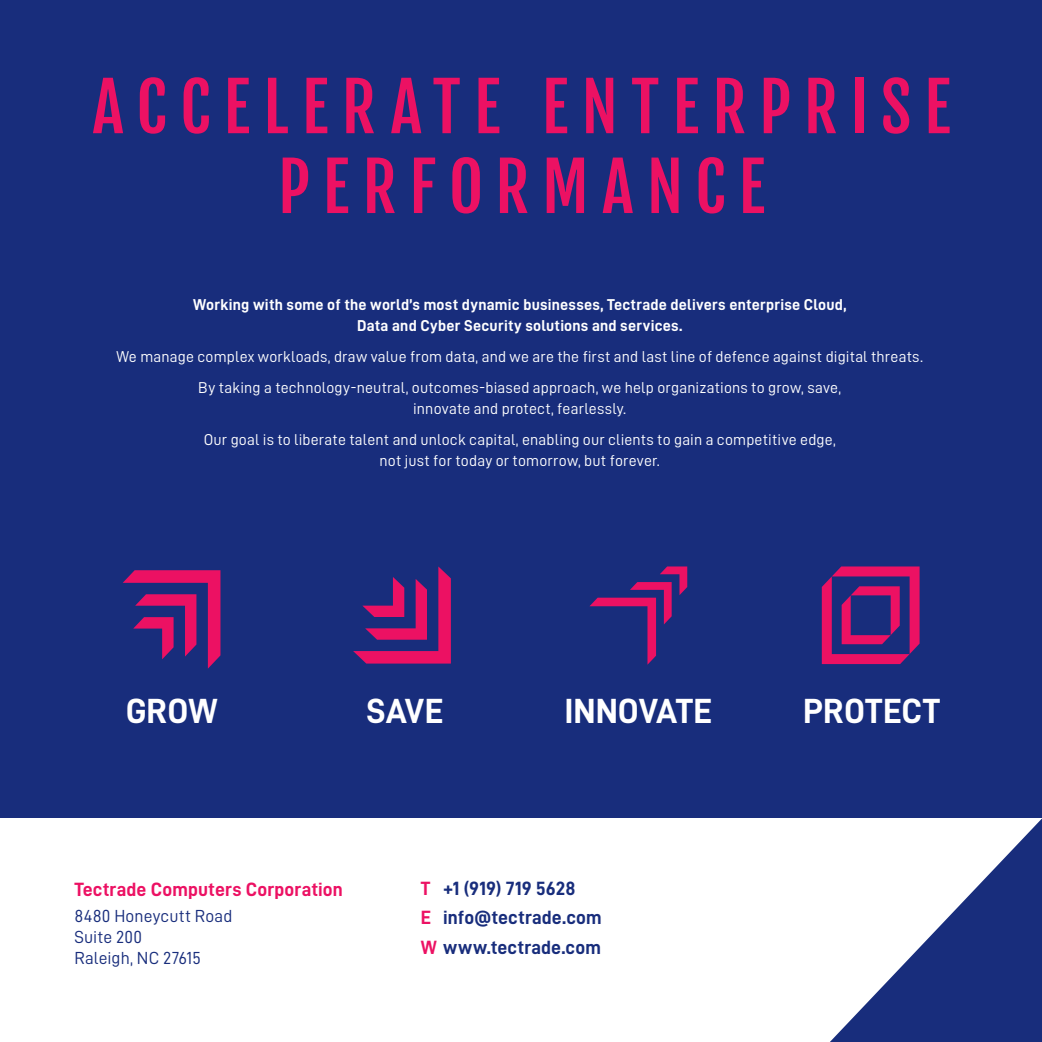
<style>
.page{position:relative;width:1042px;height:1042px;background:#182d7c}
.page>*{position:absolute;margin:0;border:0;box-sizing:border-box;transform-origin:0 0}
.Heading_rose{font:66.5px/79.8px "Fjalla One";letter-spacing:.195em;color:#ec1163;text-align:center}
.Subhead___white{font:35px "D DIN Bold";color:#fff}
.intro_text{font:19.25px "D DIN Bold";letter-spacing:.005em;color:#182d7c}
.intro_text-2{font:19.25px "D DIN Bold";letter-spacing:.005em;color:#ec1163}
.Body_copy___white{font:17.5px/21px "D DIN";letter-spacing:.01em;color:#182d7c}
.Body_copy___white-2{font:15.75px/21px "D DIN";letter-spacing:.01em;color:#fff;text-align:center}
.Body_copy___white-3{font:15.75px/21px "D DIN Bold";letter-spacing:.015em;color:#fff;text-align:center}
.s1{color:#ec1163}
</style>
<div class="page">
<div style="left:0;top:819px;width:1042px;height:223px;background:#fff"></div>
<svg style="left:830px;top:819px;width:212px;height:223px"></svg>
<svg style="left:123px;top:570px;width:97px;height:99px"></svg>
<svg style="left:353px;top:566px;width:98px;height:97px"></svg>
<svg style="left:589px;top:566px;width:98px;height:99px"></svg>
<svg style="left:822px;top:566px;width:97px;height:98px"></svg>
<p class="Heading_rose" style="left:92px;top:67px;width:860px">ACCELERATE ENTERPRISE<br>PERFORMANCE</p>
<p class="Body_copy___white-3" style="left:193px;top:294px;width:655px">Working with some of the world’s most dynamic businesses, Tectrade delivers enterprise Cloud,<br>Data and Cyber Security solutions and services.</p>
<p class="Body_copy___white-2" style="left:116px;top:346px;width:808px">We manage complex workloads, draw value from data, and we are the first and last line of defence against digital threats.</p>
<p class="Body_copy___white-2" style="left:198px;top:377px;width:644px">By taking a technology-neutral, outcomes-biased approach, we help organizations to grow, save, innovate and protect, fearlessly.</p>
<p class="Body_copy___white-2" style="left:204px;top:429px;width:633px">Our goal is to liberate talent and unlock capital, enabling our clients to gain a competitive edge, not just for today or tomorrow, but forever.</p>
<p class="Subhead___white" style="left:126px;top:691px;width:93px">GROW</p>
<p class="Subhead___white" style="left:366px;top:691px;width:78px">SAVE</p>
<p class="Subhead___white" style="left:564px;top:691px;width:149px">INNOVATE</p>
<p class="Subhead___white" style="left:803px;top:691px;width:139px">PROTECT</p>
<p class="intro_text-2" style="left:74px;top:879px;width:270px">Tectrade Computers Corporation</p>
<p class="Body_copy___white" style="left:74px;top:905px;width:159px">8480 Honeycutt Road<br>Suite 200<br>Raleigh, NC 27615</p>
<p class="intro_text" style="left:421px;top:877px;width:156px"><span class="s1">T</span> +1 (919) 719 5628</p>
<p class="intro_text" style="left:421px;top:907px;width:182px"><span class="s1">E</span> info@tectrade.com</p>
<p class="intro_text" style="left:421px;top:936px;width:181px"><span class="s1">W</span> www.tectrade.com</p>
</div>
